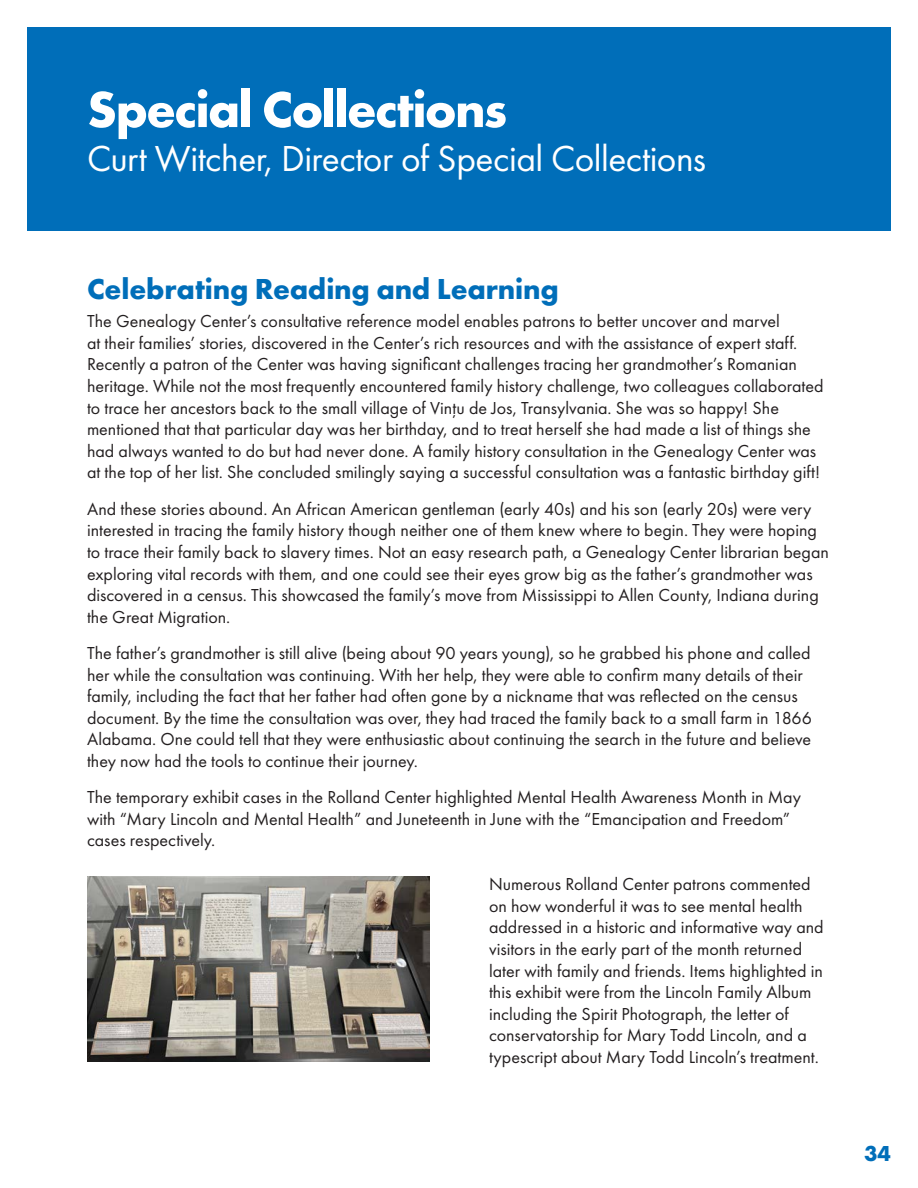
<style>
.page{position:relative;width:918px;height:1188px;background:#fff}
.page>*{position:absolute;margin:0;border:0;box-sizing:border-box;transform-origin:0 0}
.t1{font:700 52.5px "Futura PT";letter-spacing:-.03em;color:#fff}
.t2{font:37.5px "Futura PT";letter-spacing:-.015em;color:#fff}
.t3{font:700 30px "Futura PT";letter-spacing:-.005em;color:#006eb9}
.t4{font:700 22.5px "Futura PT";color:#006eb9}
.t5{font:18px/21.6px "Futura PT";color:#231f20}
</style>
<div class="page">
<div style="left:27px;top:27px;width:864px;height:204px;background:#006eb9"></div>
<img style="left:87px;top:876px;width:342px;height:185px">
<p class="t1" style="left:87px;top:76px;width:422px">Special Collections</p>
<p class="t2" style="left:87px;top:136px;width:621px">Curt Witcher, Director of Special Collections</p>
<p class="t3" style="left:87px;top:269px;width:473px">Celebrating Reading and Learning</p>
<p class="t5" style="left:87px;top:310px;width:738px">The Genealogy Center’s consultative reference model enables patrons to better uncover and marvel<br>at their families’ stories, discovered in the Center’s rich resources and with the assistance of expert staff.<br>Recently a patron of the Center was having significant challenges tracing her grandmother’s Romanian heritage. While not the most frequently encountered family history challenge, two colleagues collaborated to trace her ancestors back to the small village of Vințu de Jos, Transylvania. She was so happy! She mentioned that that particular day was her birthday, and to treat herself she had made a list of things she had always wanted to do but had never done. A family history consultation in the Genealogy Center was at the top of her list. She concluded smilingly saying a successful consultation was a fantastic birthday gift!</p>
<p class="t5" style="left:87px;top:498px;width:743px">And these stories abound. An African American gentleman (early 40s) and his son (early 20s) were very interested in tracing the family history though neither one of them knew where to begin. They were hoping to trace their family back to slavery times. Not an easy research path, a Genealogy Center librarian began exploring vital records with them, and one could see their eyes grow big as the father’s grandmother was discovered in a census. This showcased the family’s move from Mississippi to Allen County, Indiana during the Great Migration.</p>
<p class="t5" style="left:87px;top:642px;width:727px">The father’s grandmother is still alive (being about 90 years young), so he grabbed his phone and called her while the consultation was continuing. With her help, they were able to confirm many details of their family, including the fact that her father had often gone by a nickname that was reflected on the census document. By the time the consultation was over, they had traced the family back to a small farm in 1866<br>Alabama. One could tell that they were enthusiastic about continuing the search in the future and believe they now had the tools to continue their journey.</p>
<p class="t5" style="left:87px;top:786px;width:716px">The temporary exhibit cases in the Rolland Center highlighted Mental Health Awareness Month in May with “Mary Lincoln and Mental Health” and Juneteenth in June with the “Emancipation and Freedom” cases respectively.</p>
<p class="t5" style="left:489px;top:873px;width:336px">Numerous Rolland Center patrons commented on how wonderful it was to see mental health addressed in a historic and informative way and visitors in the early part of the month returned later with family and friends. Items highlighted in this exhibit were from the Lincoln Family Album including the Spirit Photograph, the letter of conservatorship for Mary Todd Lincoln, and a typescript about Mary Todd Lincoln’s treatment.</p>
<p class="t4" style="left:864px;top:1139px;width:28px">34</p>
</div>
